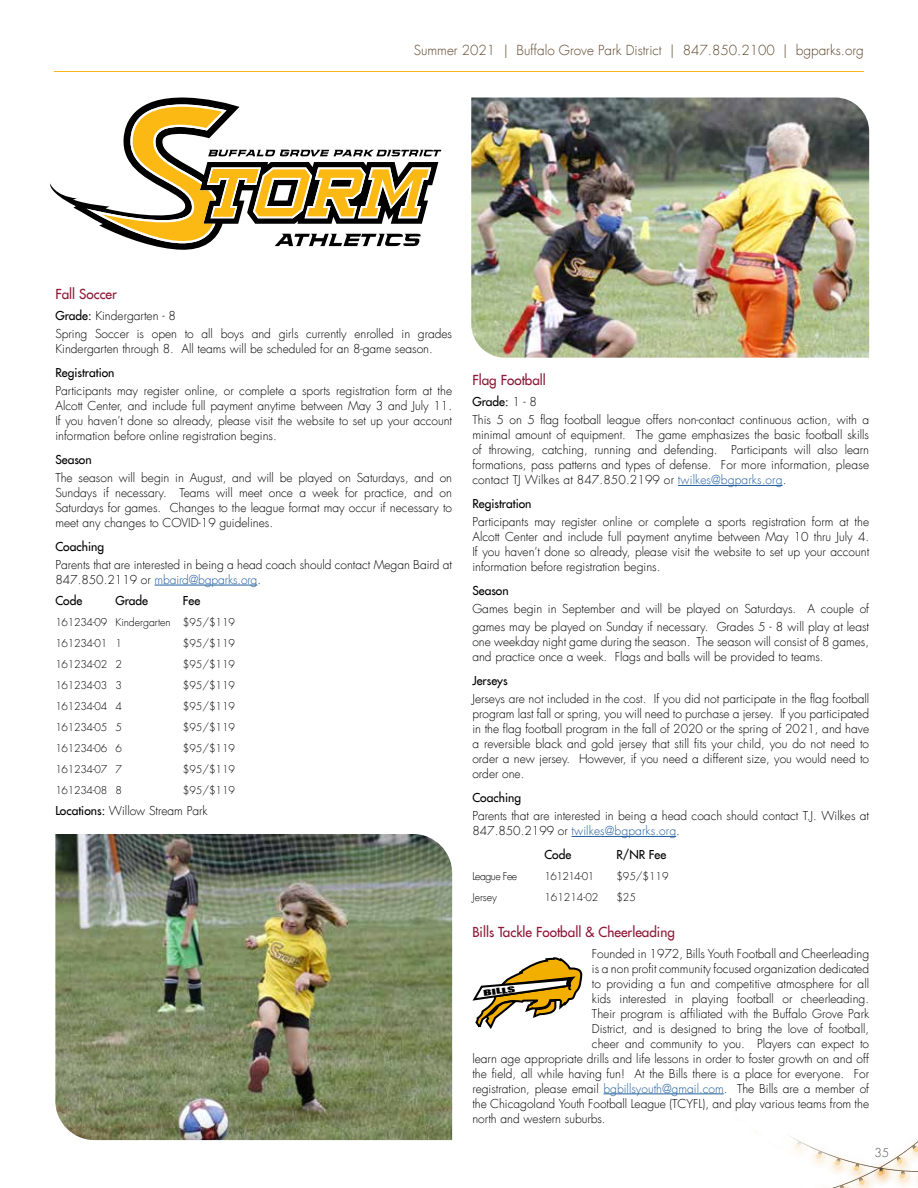
<style>
.page{position:relative;width:918px;height:1188px;background:#fff}
.page>*{position:absolute;margin:0;border:0;box-sizing:border-box;transform-origin:0 0}
.t1{font:300 13.5px "Futura LT";color:#5e452b}
.t2{font:13.5px "Futura LT";color:#8f1837}
.t3{font:300 12px/15px "Futura LT";color:#000}
.t4{font:12px "Futura LT";color:#000}
.t5{font:300 12px "Futura LT";color:#525252}
.t6{font:300 10.5px "Futura LT";letter-spacing:-.025em;color:#000}
.t7{font:300 10.5px/21px "Futura LT";color:#000}
.t8{font:300 10.5px "Futura LT";letter-spacing:-.05em;color:#000}
.t9{font:7.5px "Impact";color:#000;scale:2.05 1}
.s1{font-weight:400}
.s2{color:#215e9e}
</style>
<div class="page">
<hr style="left:54px;top:71px;width:810px;height:1px;background:#fcb515">
<svg style="left:722px;top:1093px;width:196px;height:95px"></svg>
<hr style="left:155px;top:585px;width:102px;height:1px;background:#215e9e">
<hr style="left:678px;top:485px;width:105px;height:1px;background:#215e9e">
<hr style="left:572px;top:836px;width:104px;height:1px;background:#215e9e">
<hr style="left:604px;top:1094px;width:120px;height:1px;background:#215e9e">
<svg style="left:472px;top:957px;width:110px;height:72px"></svg>
<svg style="left:50px;top:98px;width:364px;height:152px"></svg>
<svg style="left:87px;top:104px;width:354px;height:142px"></svg>
<img style="left:471px;top:98px;width:398px;height:260px">
<img style="left:55px;top:834px;width:397px;height:306px">
<p class="t1" style="left:414px;top:42px;width:452px">Summer 2021 | Buffalo Grove Park District | 847.850.2100 | bgparks.org</p>
<p class="t2" style="left:55px;top:285px;width:63px">Fall Soccer</p>
<p class="t3" style="left:55px;top:307px;width:398px;line-height:18px"><span class="s1">Grade:</span> Kindergarten - 8<br>Spring Soccer is open to all boys and girls currently enrolled in grades</p>
<p class="t3" style="left:55px;top:341px;width:379px">Kindergarten through 8. All teams will be scheduled for an 8-game season.</p>
<p class="t4" style="left:55px;top:365px;width:61px">Registration</p>
<p class="t3" style="left:55px;top:383px;width:398px;text-align:justify">Participants may register online, or complete a sports registration form at the Alcott Center, and include full payment anytime between May 3 and July 11.<br>If you haven’t done so already, please visit the website to set up your account information before online registration begins.</p>
<p class="t4" style="left:55px;top:452px;width:38px">Season</p>
<p class="t3" style="left:55px;top:470px;width:398px;text-align:justify">The season will begin in August, and will be played on Saturdays, and on Sundays if necessary. Teams will meet once a week for practice, and on Saturdays for games. Changes to the league format may occur if necessary to meet any changes to COVID-19 guidelines.</p>
<p class="t4" style="left:55px;top:539px;width:50px">Coaching</p>
<p class="t3" style="left:55px;top:557px;width:398px">Parents that are interested in being a head coach should contact Megan Baird at<br>847.850.2119 or <span class="s2">mbaird@bgparks.org</span>.</p>
<p class="t4" style="left:55px;top:593px;width:28px">Code</p>
<p class="t4" style="left:115px;top:593px;width:34px">Grade</p>
<p class="t4" style="left:183px;top:593px;width:19px">Fee</p>
<p class="t7" style="left:55px;top:612px;width:181px">161234-09 Kindergarten $95/$119<br>161234-01 1</p>
<p class="t6" style="left:183px;top:637px;width:54px">$95/$119</p>
<p class="t6" style="left:55px;top:658px;width:68px">161234-02 2</p>
<p class="t6" style="left:183px;top:658px;width:54px">$95/$119</p>
<p class="t6" style="left:55px;top:679px;width:68px">161234-03 3</p>
<p class="t6" style="left:183px;top:679px;width:54px">$95/$119</p>
<p class="t6" style="left:55px;top:700px;width:68px">161234-04 4</p>
<p class="t6" style="left:183px;top:700px;width:54px">$95/$119</p>
<p class="t6" style="left:55px;top:721px;width:68px">161234-05 5</p>
<p class="t6" style="left:183px;top:721px;width:54px">$95/$119</p>
<p class="t6" style="left:55px;top:742px;width:68px">161234-06 6</p>
<p class="t6" style="left:183px;top:742px;width:54px">$95/$119</p>
<p class="t6" style="left:55px;top:763px;width:68px">161234-07 7</p>
<p class="t6" style="left:183px;top:763px;width:54px">$95/$119</p>
<p class="t6" style="left:55px;top:784px;width:68px">161234-08 8</p>
<p class="t6" style="left:183px;top:784px;width:54px">$95/$119</p>
<p class="t3" style="left:55px;top:803px;width:154px"><span class="s1">Locations:</span> Willow Stream Park</p>
<p class="t2" style="left:472px;top:371px;width:75px">Flag Football</p>
<p class="t3" style="left:472px;top:393px;width:398px;line-height:18px"><span class="s1">Grade:</span> 1 - 8<br>This 5 on 5 flag football league offers non-contact continuous action, with a</p>
<p class="t3" style="left:472px;top:428px;width:398px;text-align:justify">minimal amount of equipment. The game emphasizes the basic football skills of throwing, catching, running and defending. Participants will also learn formations, pass patterns and types of defense. For more information, please contact TJ Wilkes at 847.850.2199 or <span class="s2">twilkes@bgparks.org</span>.</p>
<p class="t4" style="left:472px;top:496px;width:61px">Registration</p>
<p class="t3" style="left:472px;top:515px;width:398px;text-align:justify">Participants may register online or complete a sports registration form at the Alcott Center and include full payment anytime between May 10 thru July 4.<br>If you haven’t done so already, please visit the website to set up your account information before registration begins.</p>
<p class="t4" style="left:472px;top:583px;width:38px">Season</p>
<p class="t3" style="left:472px;top:600px;width:398px;line-height:18px">Games begin in September and will be played on Saturdays. A couple of games may be played on Sunday if necessary. Grades 5 - 8 will play at least</p>
<p class="t3" style="left:472px;top:635px;width:398px">one weekday night game during the season. The season will consist of 8 games, and practice once a week. Flags and balls will be provided to teams.</p>
<p class="t4" style="left:472px;top:673px;width:37px">Jerseys</p>
<p class="t3" style="left:472px;top:692px;width:398px;text-align:justify">Jerseys are not included in the cost. If you did not participate in the flag football program last fall or spring, you will need to purchase a jersey. If you participated in the flag football program in the fall of 2020 or the spring of 2021, and have a reversible black and gold jersey that still fits your child, you do not need to order a new jersey. However, if you need a different size, you would need to order one.</p>
<p class="t4" style="left:472px;top:790px;width:50px">Coaching</p>
<p class="t3" style="left:472px;top:809px;width:398px">Parents that are interested in being a head coach should contact T.J. Wilkes at<br>847.850.2199 or <span class="s2">twilkes@bgparks.org</span>.</p>
<p class="t4" style="left:544px;top:847px;width:28px">Code</p>
<p class="t4" style="left:616px;top:847px;width:51px">R/NR Fee</p>
<p class="t8" style="left:472px;top:870px;width:46px">League Fee</p>
<p class="t8" style="left:544px;top:870px;width:51px">161214-01</p>
<p class="t6" style="left:616px;top:870px;width:54px">$95/$119</p>
<p class="t6" style="left:472px;top:891px;width:26px">Jersey</p>
<p class="t7" style="left:544px;top:887px;width:56px">161214-02</p>
<p class="t6" style="left:616px;top:891px;width:21px">$25</p>
<p class="t2" style="left:472px;top:923px;width:204px">Bills Tackle Football &amp; Cheerleading</p>
<p class="t3" style="left:592px;top:946px;width:279px">Founded in 1972, Bills Youth Football and Cheerleading</p>
<p class="t3" style="left:592px;top:961px;width:279px">is a non profit community focused organization dedicated</p>
<p class="t3" style="left:592px;top:976px;width:279px">to providing a fun and competitive atmosphere for all</p>
<p class="t3" style="left:592px;top:991px;width:279px">kids interested in playing football or cheerleading.</p>
<p class="t3" style="left:592px;top:1006px;width:279px">Their program is affiliated with the Buffalo Grove Park</p>
<p class="t3" style="left:592px;top:1021px;width:279px">District, and is designed to bring the love of football,</p>
<p class="t3" style="left:592px;top:1036px;width:279px">cheer and community to you. Players can expect to</p>
<p class="t3" style="left:472px;top:1051px;width:398px">learn age appropriate drills and life lessons in order to foster growth on and off</p>
<p class="t3" style="left:472px;top:1066px;width:398px">the field, all while having fun! At the Bills there is a place for everyone. For</p>
<p class="t3" style="left:472px;top:1081px;width:398px">registration, please email <span class="s2">bgbillsyouth@gmail.com</span>. The Bills are a member of</p>
<p class="t3" style="left:472px;top:1096px;width:398px">the Chicagoland Youth Football League (TCYFL), and play various teams from the</p>
<p class="t3" style="left:472px;top:1111px;width:135px">north and western suburbs.</p>
<p class="t9" style="left:483px;top:987px;width:17px;rotate:-8deg">BILLS</p>
<p class="t5" style="left:874px;top:1145px;width:16px">35</p>
</div>
